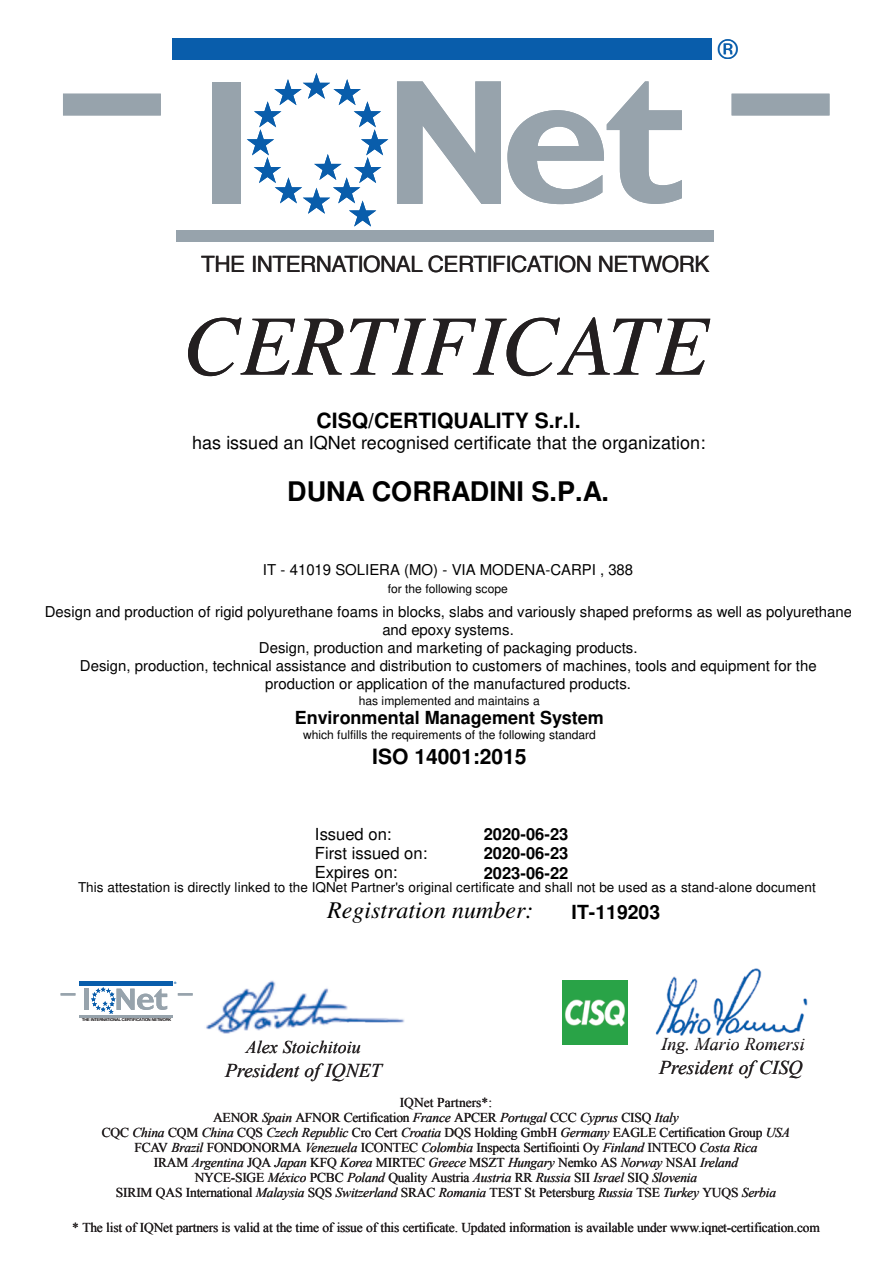
<style>
.page{position:relative;width:893px;height:1263px;background:#fff}
.page>*{position:absolute;margin:0;border:0;box-sizing:border-box;transform-origin:0 0}
.t1{font:italic 85.5px "Times";color:#231f20}
.t2{font:27.45px "Helvetica";color:#095dab}
.t3{font:700 27px "Helvetica";color:#000}
.t4{font:italic 24px "Times";color:#000}
.t5{font:22.5px "Helvetica";letter-spacing:-.025em;color:#231f20}
.t6{font:700 21px "Helvetica";color:#000}
.t7{font:italic 19.5px "Times New Roman";color:#231f20}
.t8{font:700 19.5px "Helvetica";color:#000}
.t9{font:18px "Helvetica";color:#000}
.t10{font:italic 18px "Times New Roman";color:#231f20}
.t11{font:700 18px "Helvetica";color:#000}
.t12{font:16.5px/19.2px "Helvetica";color:#000}
.t13{font:700 16.5px/19.2px "Helvetica";color:#000;text-align:justify}
.t14{font:15px/18px "Helvetica";color:#000;text-align:center}
.t15{font:13.5px/15px "Times New Roman";letter-spacing:-.015em;color:#231f20;text-align:center}
.t16{font:13.5px "Helvetica";letter-spacing:.005em;color:#000}
.t17{font:12px "Helvetica";letter-spacing:-.005em;color:#000}
.t18{font:3.9px "Helvetica";letter-spacing:-.025em;color:#231f20}
.t19{font:3px "Helvetica";color:#095dab}
.s1{font-style:italic}
</style>
<div class="page">
<img style="left:206px;top:980px;width:199px;height:54px">
<img style="left:563px;top:981px;width:64px;height:64px">
<img style="left:655px;top:968px;width:153px;height:68px">
<div style="left:63px;top:94px;width:98px;height:21px;background:#97a3ac"></div>
<div style="left:731px;top:94px;width:98px;height:21px;background:#97a3ac"></div>
<svg style="left:507px;top:81px;width:175px;height:123px"></svg>
<svg style="left:247px;top:73px;width:141px;height:154px"></svg>
<svg style="left:397px;top:81px;width:104px;height:123px"></svg>
<div style="left:212px;top:82px;width:29px;height:122px;background:#97a3ac"></div>
<div style="left:173px;top:38px;width:539px;height:21px;background:#095dab"></div>
<div style="left:176px;top:230px;width:537px;height:12px;background:#97a3ac"></div>
<hr style="left:61px;top:993px;width:14px;height:3px;background:#97a3ac">
<hr style="left:178px;top:993px;width:15px;height:3px;background:#97a3ac">
<hr style="left:79px;top:981px;width:93px;height:4px;background:#095dab">
<div style="left:84px;top:989px;width:5px;height:21px;background:#97a3ac"></div>
<svg style="left:91px;top:987px;width:76px;height:27px"></svg>
<hr style="left:80px;top:1016px;width:93px;height:2px;background:#97a3ac">
<h2 class="t2" style="left:717px;top:28px;width:22px">®</h2>
<h3 class="t5" style="left:201px;top:246px;width:510px">THE INTERNATIONAL CERTIFICATION NETWORK</h3>
<h1 class="t1" style="left:184px;top:272px;width:526px">CERTIFICATE</h1>
<h3 class="t6" style="left:316px;top:412px;width:265px">CISQ/CERTIQUALITY S.r.l.</h3>
<h3 class="t9" style="left:192px;top:436px;width:514px">has issued an IQNet recognised certificate that the organization:</h3>
<h3 class="t3" style="left:287px;top:481px;width:323px">DUNA CORRADINI S.P.A.</h3>
<p class="t14" style="left:263px;top:562px;width:372px">IT - 41019 SOLIERA (MO) - VIA MODENA-CARPI , 388</p>
<p class="t17" style="left:388px;top:585px;width:121px">for the following scope</p>
<p class="t14" style="left:45px;top:604px;width:808px">Design and production of rigid polyurethane foams in blocks, slabs and variously shaped preforms as well as polyurethane and epoxy systems.<br>Design, production and marketing of packaging products.<br>Design, production, technical assistance and distribution to customers of machines, tools and equipment for the production or application of the manufactured products.</p>
<h3 class="t11" style="left:295px;top:711px;width:310px">Environmental Management System</h3>
<p class="t17" style="left:359px;top:696px;width:182px">has implemented and maintains a</p>
<p class="t17" style="left:303px;top:730px;width:294px">which fulfills the requirements of the following standard</p>
<h3 class="t6" style="left:372px;top:749px;width:156px">ISO 14001:2015</h3>
<p class="t12" style="left:315px;top:826px;width:114px">Issued on:<br>First issued on:<br>Expires on:</p>
<p class="t13" style="left:483px;top:826px;width:86px">2020-06-23<br>2020-06-23<br>2023-06-22</p>
<p class="t16" style="left:78px;top:882px;width:739px">This attestation is directly linked to the IQNet Partner's original certificate and shall not be used as a stand-alone document</p>
<h3 class="t4" style="left:327px;top:902px;width:208px">Registration number:</h3>
<h3 class="t8" style="left:571px;top:905px;width:90px">IT-119203</h3>
<p class="t19" style="left:174px;top:981px;width:4px">®</p>
<p class="t18" style="left:82px;top:1017px;width:90px">THE INTERNATIONAL CERTIFICATION NETWORK</p>
<h3 class="t10" style="left:661px;top:1032px;width:145px">Ing. Mario Romersi</h3>
<h3 class="t7" style="left:659px;top:1054px;width:145px">President of CISQ</h3>
<h3 class="t10" style="left:246px;top:1035px;width:116px">Alex Stoichitoiu</h3>
<h3 class="t7" style="left:225px;top:1057px;width:158px">President of IQNET</h3>
<p class="t15" style="left:102px;top:1095px;width:689px">IQNet Partners*:<br>AENOR <span class="s1">Spain</span> AFNOR Certification <span class="s1">France</span> APCER <span class="s1">Portugal</span> CCC <span class="s1">Cyprus</span> CISQ <span class="s1">Italy<br></span>CQC <span class="s1">China</span> CQM <span class="s1">China</span> CQS <span class="s1">Czech Republic</span> Cro Cert <span class="s1">Croatia</span> DQS Holding GmbH <span class="s1">Germany</span> EAGLE Certification Group <span class="s1">USA </span>FCAV <span class="s1">Brazil</span> FONDONORMA <span class="s1">Venezuela</span> ICONTEC <span class="s1">Colombia</span> Inspecta Sertifiointi Oy <span class="s1">Finland</span> INTECO <span class="s1">Costa Rica<br></span>IRAM <span class="s1">Argentina</span> JQA <span class="s1">Japan</span> KFQ <span class="s1">Korea</span> MIRTEC <span class="s1">Greece</span> MSZT <span class="s1">Hungary</span> Nemko AS <span class="s1">Norway</span> NSAI <span class="s1">Ireland<br></span>NYCE-SIGE <span class="s1">México</span> PCBC <span class="s1">Poland</span> Quality Austria <span class="s1">Austria</span> RR <span class="s1">Russia</span> SII <span class="s1">Israel</span> SIQ <span class="s1">Slovenia<br></span>SIRIM QAS International <span class="s1">Malaysia</span> SQS <span class="s1">Switzerland</span> SRAC <span class="s1">Romania</span> TEST St Petersburg <span class="s1">Russia</span> TSE <span class="s1">Turkey</span> YUQS <span class="s1">Serbia</span></p>
<p class="t15" style="left:72px;top:1219px;width:749px">* The list of IQNet partners is valid at the time of issue of this certificate. Updated information is available under www.iqnet-certification.com</p>
</div>
